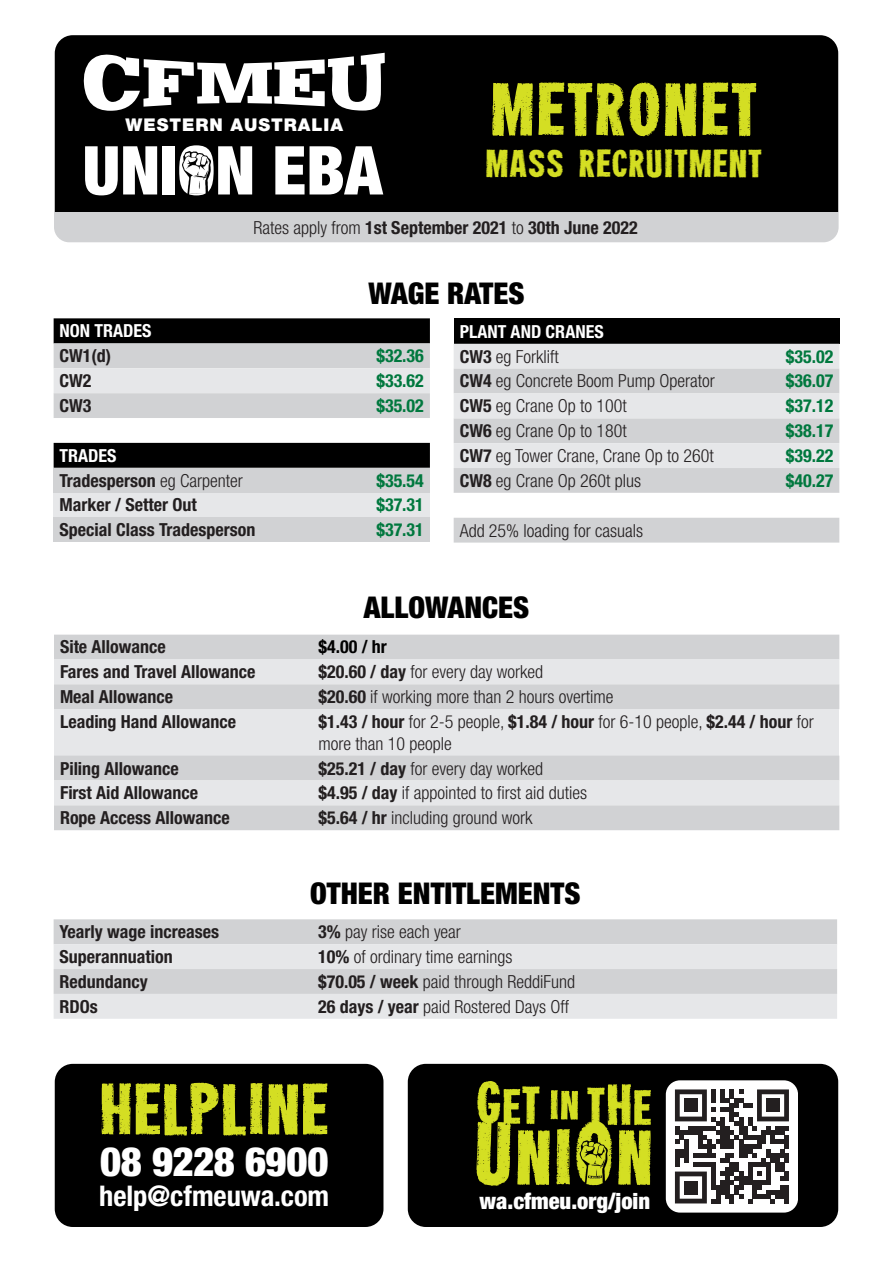
<style>
.page{position:relative;width:893px;height:1263px;background:#fff}
.page>*{position:absolute;margin:0;border:0;box-sizing:border-box;transform-origin:0 0}
.t1{font:900 condensed 67.5px "Helvetica Neue LT Std";color:#fff}
.t2{font:66px "Heavyweight";color:#d4de23;scale:1.25 1}
.Pull_Text{font:63px "Heavyweight";letter-spacing:-.02em;color:#d4de23;scale:1.25 1}
.Pull_Text-2{font:900 condensed 40.5px "Helvetica Neue LT Std";letter-spacing:-.01em;color:#fff}
.t3{font:34.5px "Heavyweight";color:#d4de23;scale:1.25 1}
.t4{font:900 condensed 30px "Helvetica Neue LT Std";color:#000}
.Pull_Text-3{font:700 condensed 28.5px "Helvetica Neue LT Std";color:#fff}
.t5{font:900 condensed 22.5px "Helvetica Neue LT Std";color:#fff}
.t6{font:300 condensed 18px/21.6px "Helvetica Neue LT Std";color:#231f20}
.t7{font:700 condensed 18px "Helvetica Neue LT Std";color:#231f20}
.t8{font:700 condensed 18px "Helvetica Neue LT Std";color:#00783e}
.t9{font:700 condensed 18px "Helvetica Neue LT Std";color:#fff}
.t10{font:700 condensed 18px "Helvetica Neue LT Std";color:#000}
.t11{font:900 17.55px "Helvetica Neue";letter-spacing:.055em;color:#fff}
.s1{font-weight:300}
.s2{font-weight:700}
</style>
<div class="page">
<div style="left:55px;top:35px;width:783px;height:177px;background:#000"></div>
<svg style="left:83px;top:53px;width:302px;height:58px"></svg>
<img style="left:182px;top:152px;width:28px;height:43px">
<div style="left:54px;top:212px;width:785px;height:30px;background:#d1d2d4"></div>
<div style="left:408px;top:1064px;width:430px;height:163px;background:#000;border-radius:18px"></div>
<div style="left:55px;top:1064px;width:328px;height:163px;background:#000;border-radius:18px"></div>
<img style="left:476px;top:1081px;width:175px;height:105px">
<svg style="left:666px;top:1080px;width:132px;height:132px;background:#a4a3a3"></svg>
<div style="left:684px;top:1098px;width:14px;height:14px;background:#231f20"></div>
<div style="left:766px;top:1098px;width:14px;height:14px;background:#231f20"></div>
<div style="left:684px;top:1181px;width:14px;height:13px;background:#231f20"></div>
<svg style="left:54px;top:635px;width:785px;height:74px;background:#d8d9db"></svg>
<div style="left:54px;top:709px;width:258px;height:47px;background:#e6e7e9"></div>
<div style="left:312px;top:709px;width:527px;height:47px;background:#e6e7e9"></div>
<svg style="left:54px;top:756px;width:785px;height:74px;background:#d8d9db"></svg>
<svg style="left:54px;top:318px;width:376px;height:150px;fill:#000"></svg>
<svg style="left:54px;top:343px;width:376px;height:75px;background:#d7d8da"></svg>
<div style="left:54px;top:468px;width:258px;height:25px;background:#d1d2d4"></div>
<div style="left:312px;top:468px;width:118px;height:25px;background:#d1d2d4"></div>
<div style="left:54px;top:493px;width:258px;height:24px;background:#e6e7e9"></div>
<div style="left:312px;top:493px;width:118px;height:24px;background:#e6e7e9"></div>
<div style="left:54px;top:517px;width:258px;height:25px;background:#d1d2d4"></div>
<div style="left:312px;top:517px;width:118px;height:25px;background:#d1d2d4"></div>
<div style="left:454px;top:319px;width:385px;height:25px;background:#000"></div>
<svg style="left:454px;top:344px;width:385px;height:199px;background:#dedfe1"></svg>
<svg style="left:54px;top:919px;width:783px;height:100px;background:#dbdcde"></svg>
<p class="t11" style="left:126px;top:115px;width:219px">WESTERN AUSTRALIA</p>
<p class="t1" style="left:83px;top:129px;width:301px">UNION EBA</p>
<p class="t2" style="left:490px;top:82px;width:216px">METRONET</p>
<p class="t3" style="left:485px;top:149px;width:223px">MASS RECRUITMENT</p>
<p class="t7" style="left:253px;top:216px;width:386px"><span class="s1">Rates apply from</span> 1st September 2021 <span class="s1">to</span> 30th June 2022</p>
<p class="t4" style="left:368px;top:275px;width:157px">WAGE RATES</p>
<p class="t9" style="left:60px;top:320px;width:93px">NON TRADES</p>
<p class="t7" style="left:60px;top:345px;width:53px">CW1(d)</p>
<p class="t8" style="left:376px;top:345px;width:49px">$32.36</p>
<p class="t7" style="left:60px;top:370px;width:33px">CW2</p>
<p class="t8" style="left:376px;top:370px;width:49px">$33.62</p>
<p class="t7" style="left:60px;top:395px;width:33px">CW3</p>
<p class="t8" style="left:376px;top:395px;width:49px">$35.02</p>
<p class="t9" style="left:60px;top:444px;width:58px">TRADES</p>
<p class="t7" style="left:60px;top:469px;width:185px">Tradesperson <span class="s1">eg Carpenter</span></p>
<p class="t8" style="left:376px;top:469px;width:49px">$35.54</p>
<p class="t7" style="left:60px;top:494px;width:139px">Marker / Setter Out</p>
<p class="t8" style="left:376px;top:494px;width:49px">$37.31</p>
<p class="t7" style="left:60px;top:519px;width:197px">Special Class Tradesperson</p>
<p class="t8" style="left:376px;top:519px;width:49px">$37.31</p>
<p class="t9" style="left:460px;top:320px;width:145px">PLANT AND CRANES</p>
<p class="t6" style="left:460px;top:345px;width:101px"><span class="s2">CW3</span> eg Forklift</p>
<p class="t8" style="left:786px;top:345px;width:49px">$35.02</p>
<p class="t6" style="left:460px;top:370px;width:257px"><span class="s2">CW4</span> eg Concrete Boom Pump Operator</p>
<p class="t8" style="left:786px;top:370px;width:49px">$36.07</p>
<p class="t6" style="left:460px;top:395px;width:169px"><span class="s2">CW5</span> eg Crane Op to 100t</p>
<p class="t8" style="left:786px;top:395px;width:49px">$37.12</p>
<p class="t6" style="left:460px;top:420px;width:169px"><span class="s2">CW6</span> eg Crane Op to 180t</p>
<p class="t8" style="left:786px;top:420px;width:49px">$38.17</p>
<p class="t6" style="left:460px;top:445px;width:256px"><span class="s2">CW7</span> eg Tower Crane, Crane Op to 260t</p>
<p class="t8" style="left:786px;top:445px;width:49px">$39.22</p>
<p class="t6" style="left:460px;top:470px;width:183px"><span class="s2">CW8</span> eg Crane Op 260t plus</p>
<p class="t8" style="left:786px;top:470px;width:49px">$40.27</p>
<p class="t6" style="left:460px;top:519px;width:185px">Add 25% loading for casuals</p>
<p class="t4" style="left:364px;top:589px;width:167px">ALLOWANCES</p>
<p class="t7" style="left:60px;top:636px;width:107px">Site Allowance</p>
<p class="t10" style="left:318px;top:636px;width:70px">$4.00 / hr</p>
<p class="t7" style="left:60px;top:661px;width:197px">Fares and Travel Allowance</p>
<p class="t6" style="left:318px;top:661px;width:226px"><span class="s2">$20.60 / day</span> for every day worked</p>
<p class="t7" style="left:60px;top:686px;width:115px">Meal Allowance</p>
<p class="t6" style="left:318px;top:686px;width:297px"><span class="s2">$20.60</span> if working more than 2 hours overtime</p>
<p class="t7" style="left:60px;top:711px;width:178px">Leading Hand Allowance</p>
<p class="t6" style="left:318px;top:711px;width:497px"><span class="s2">$1.43 / hour</span> for 2-5 people, <span class="s2">$1.84 / hour</span> for 6-10 people, <span class="s2">$2.44 / hour</span> for more than 10 people</p>
<p class="t7" style="left:60px;top:757px;width:120px">Piling Allowance</p>
<p class="t6" style="left:318px;top:757px;width:226px"><span class="s2">$25.21 / day</span> for every day worked</p>
<p class="t7" style="left:60px;top:782px;width:140px">First Aid Allowance</p>
<p class="t6" style="left:318px;top:782px;width:270px"><span class="s2">$4.95 / day</span> if appointed to first aid duties</p>
<p class="t7" style="left:60px;top:807px;width:171px">Rope Access Allowance</p>
<p class="t6" style="left:318px;top:807px;width:215px"><span class="s2">$5.64 / hr</span> including ground work</p>
<p class="t4" style="left:310px;top:875px;width:272px">OTHER ENTITLEMENTS</p>
<p class="t7" style="left:60px;top:921px;width:161px">Yearly wage increases</p>
<p class="t6" style="left:318px;top:921px;width:144px"><span class="s2">3%</span> pay rise each year</p>
<p class="t7" style="left:60px;top:946px;width:115px">Superannuation</p>
<p class="t6" style="left:318px;top:946px;width:196px"><span class="s2">10%</span> of ordinary time earnings</p>
<p class="t7" style="left:60px;top:970px;width:90px">Redundancy</p>
<p class="t6" style="left:318px;top:970px;width:258px"><span class="s2">$70.05 / week</span> paid through ReddiFund</p>
<p class="t7" style="left:60px;top:995px;width:40px">RDOs</p>
<p class="t6" style="left:318px;top:995px;width:253px"><span class="s2">26 days / year</span> paid Rostered Days Off</p>
<p class="Pull_Text" style="left:99px;top:1083px;width:186px">HELPLINE</p>
<p class="Pull_Text-2" style="left:100px;top:1136px;width:230px">08 9228 6900</p>
<p class="Pull_Text-3" style="left:99px;top:1178px;width:231px">help@cfmeuwa.com</p>
<p class="t5" style="left:480px;top:1187px;width:172px">wa.cfmeu.org/join</p>
</div>
